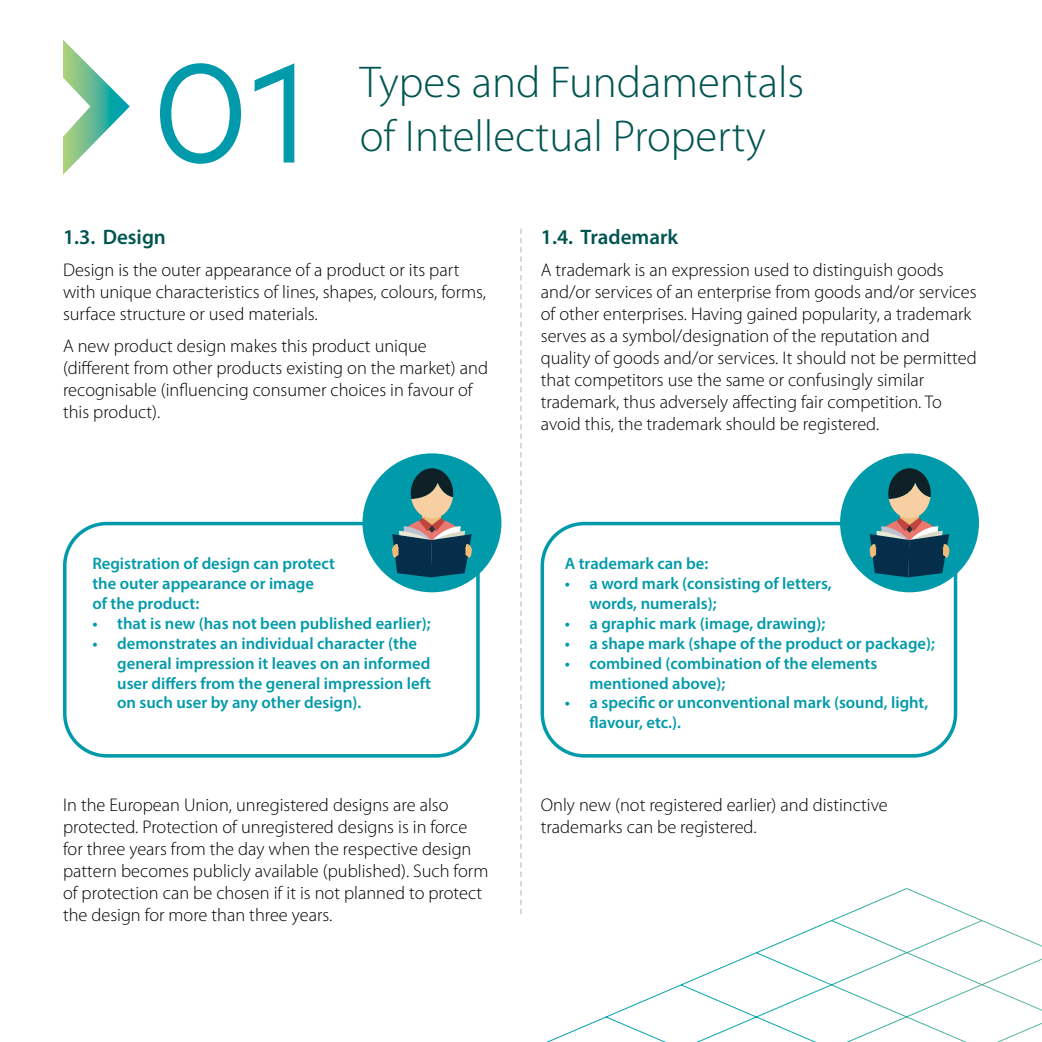
<style>
.page{position:relative;width:1042px;height:1042px;background:#fff}
.page>*{position:absolute;margin:0;border:0;box-sizing:border-box;transform-origin:0 0}
.t1{font:140px "Mark Pro";color:#009aaa}
.t2{font:300 44.8px/53.7px "Myriad Pro";color:#005551}
.t3{font:600 21px "Myriad Pro";color:#005551}
.t4{font:300 18.38px/22.1px "Myriad Pro";color:#000}
.t5{font:600 16.62px/19.9px "Myriad Pro";color:#009aaa}
</style>
<div class="page">
<svg style="left:520px;top:229px;width:1px;height:658px"></svg>
<svg style="left:63px;top:40px;width:67px;height:135px"></svg>
<svg style="left:520px;top:888px;width:522px;height:154px"></svg>
<div style="left:63px;top:522px;width:417px;height:235px;border:4px solid #009aaa;border-radius:42px"></div>
<div style="left:362px;top:453px;width:139px;height:139px;background:#009aaa;border-radius:50%"></div>
<svg style="left:392px;top:468px;width:80px;height:109px"></svg>
<div style="left:540px;top:522px;width:417px;height:235px;border:4px solid #009aaa;border-radius:42px"></div>
<div style="left:840px;top:453px;width:139px;height:139px;background:#009aaa;border-radius:50%"></div>
<svg style="left:869px;top:468px;width:80px;height:109px"></svg>
<h1 class="t1" style="left:151px;top:8px;width:160px">01</h1>
<h2 class="t2" style="left:360px;top:56px;width:446px">Types and Fundamentals of Intellectual Property</h2>
<p class="t3" style="left:63px;top:224px;width:104px">1.3. Design</p>
<p class="t4" style="left:63px;top:259px;width:425px">Design is the outer appearance of a product or its part with unique characteristics of lines, shapes, colours, forms, surface structure or used materials.</p>
<p class="t4" style="left:63px;top:335px;width:426px">A new product design makes this product unique (different from other products existing on the market) and recognisable (influencing consumer choices in favour of this product).</p>
<p class="t5" style="left:92px;top:553px;width:244px">Registration of design can protect the outer appearance or image<br>of the product:</p>
<p class="t5" style="left:92px;top:613px;width:340px">• that is new (has not been published earlier);</p>
<p class="t5" style="left:117px;top:632px;width:315px;text-indent:-25px">• demonstrates an individual character (the general impression it leaves on an informed user differs from the general impression left on such user by any other design).</p>
<p class="t4" style="left:63px;top:794px;width:427px">In the European Union, unregistered designs are also protected. Protection of unregistered designs is in force for three years from the day when the respective design pattern becomes publicly available (published). Such form of protection can be chosen if it is not planned to protect the design for more than three years.</p>
<p class="t3" style="left:541px;top:224px;width:139px">1.4. Trademark</p>
<p class="t4" style="left:541px;top:259px;width:437px">A trademark is an expression used to distinguish goods and/or services of an enterprise from goods and/or services of other enterprises. Having gained popularity, a trademark serves as a symbol/designation of the reputation and quality of goods and/or services. It should not be permitted that competitors use the same or confusingly similar trademark, thus adversely affecting fair competition. To avoid this, the trademark should be registered.</p>
<p class="t5" style="left:565px;top:553px;width:145px">A trademark can be:</p>
<p class="t5" style="left:589px;top:573px;width:244px;text-indent:-25px">• a word mark (consisting of letters, words, numerals);</p>
<p class="t5" style="left:565px;top:613px;width:262px">• a graphic mark (image, drawing);</p>
<p class="t5" style="left:565px;top:632px;width:372px">• a shape mark (shape of the product or package);</p>
<p class="t5" style="left:589px;top:652px;width:289px;text-indent:-25px">• combined (combination of the elements mentioned above);</p>
<p class="t5" style="left:589px;top:692px;width:340px;text-indent:-25px">• a specific or unconventional mark (sound, light, flavour, etc.).</p>
<p class="t4" style="left:541px;top:794px;width:348px">Only new (not registered earlier) and distinctive trademarks can be registered.</p>
</div>
